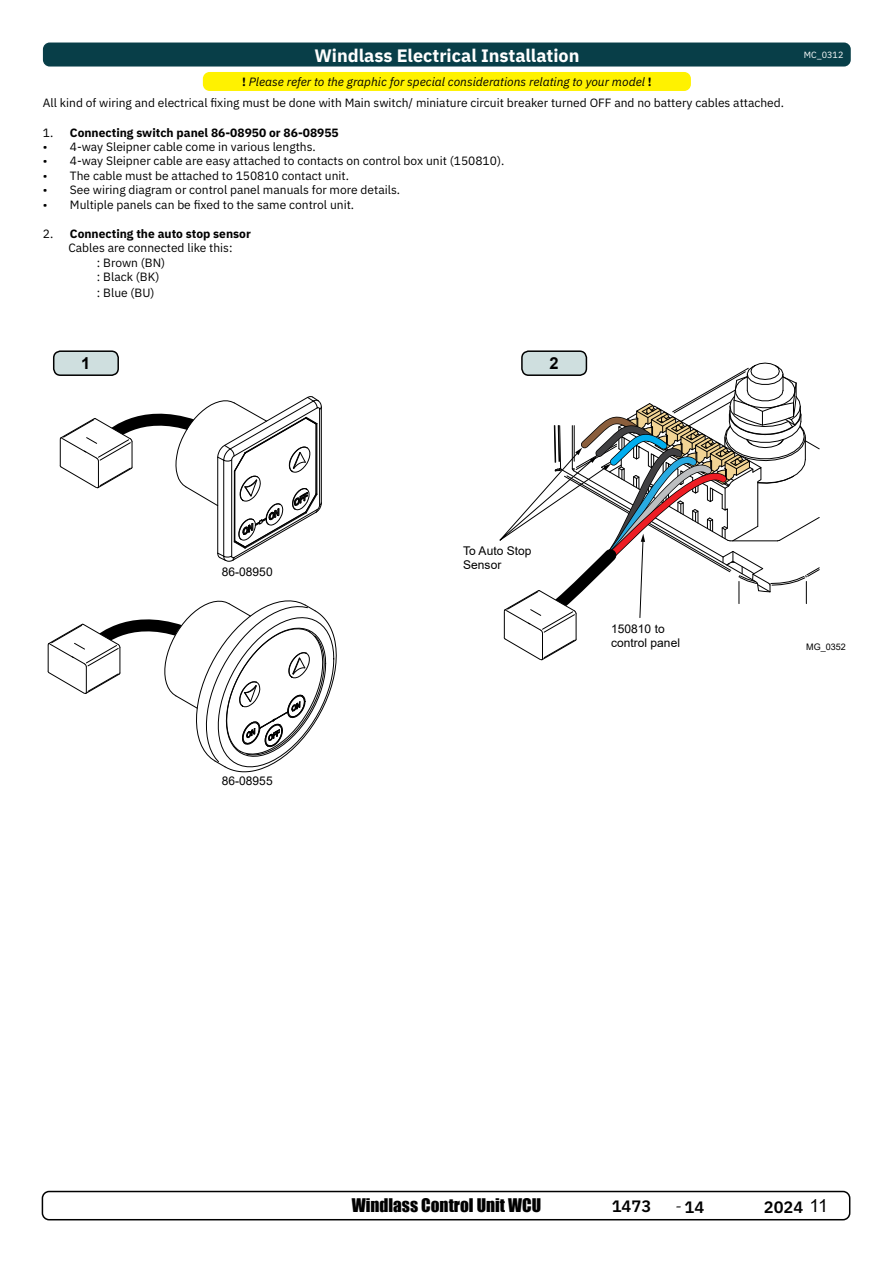
<style>
.page{position:relative;width:893px;height:1263px;background:#fff}
.page>*{position:absolute;margin:0;border:0;box-sizing:border-box;transform-origin:0 0}
.t1{font:700 18px "IBM Plex Sans";color:#fff}
.t2{font:17.25px "Impact";color:#000}
.t3{font:600 16.5px "IBM Plex Sans";color:#000}
.t4{font:700 16.5px "Arial";color:#000}
.t5{font:12px "IBM Plex Sans";color:#000}
.t6{font:700 12px "IBM Plex Sans";color:#000}
.t7{font:italic 12px "IBM Plex Sans";color:#000}
.t8{font:12px/14.4px "Arial";color:#000}
.t9{font:9px "IBM Plex Sans";color:#fff}
.t10{font:9px "Arial";color:#000}
.s1{font-weight:400}
.s2{font-weight:700;font-style:normal}
.s3{font-family:"Arial";font-weight:400;font-size:18px}
</style>
<div class="page">
<div style="left:42px;top:1191px;width:808px;height:29px;border:2px solid #000;border-radius:7px"></div>
<div style="left:43px;top:43px;width:808px;height:24px;background:#083e48;border-radius:7px"></div>
<div style="left:203px;top:72px;width:488px;height:19px;background:#fff200;border-radius:7px"></div>
<div style="left:54px;top:351px;width:64px;height:24px;background:#cfdfdf;border-radius:7px"></div>
<div style="left:53px;top:350px;width:66px;height:26px;border:2px solid #000;border-radius:7px"></div>
<div style="left:522px;top:351px;width:64px;height:24px;background:#cfdfdf;border-radius:7px"></div>
<div style="left:521px;top:350px;width:66px;height:26px;border:2px solid #000;border-radius:7px"></div>
<svg style="left:499px;top:363px;width:321px;height:297px"></svg>
<svg style="left:48px;top:600px;width:289px;height:172px"></svg>
<svg style="left:60px;top:396px;width:262px;height:166px"></svg>
<p class="t1" style="left:314px;top:41px;width:267px">Windlass Electrical Installation</p>
<p class="t9" style="left:804px;top:48px;width:41px">MC_0312</p>
<p class="t5" style="left:43px;top:94px;width:743px">All kind of wiring and electrical fixing must be done with Main switch/ miniature circuit breaker turned OFF and no battery cables attached.</p>
<p class="t6" style="left:43px;top:123px;width:297px"><span class="s1">1.</span> Connecting switch panel 86-08950 or 86-08955</p>
<p class="t5" style="left:43px;top:138px;width:274px">• 4-way Sleipner cable come in various lengths.</p>
<p class="t5" style="left:43px;top:152px;width:463px">• 4-way Sleipner cable are easy attached to contacts on control box unit (150810).</p>
<p class="t5" style="left:43px;top:166px;width:308px">• The cable must be attached to 150810 contact unit.</p>
<p class="t5" style="left:43px;top:181px;width:359px">• See wiring diagram or control panel manuals for more details.</p>
<p class="t5" style="left:43px;top:195px;width:313px">• Multiple panels can be fixed to the same control unit.</p>
<p class="t6" style="left:43px;top:224px;width:209px"><span class="s1">2.</span> Connecting the auto stop sensor</p>
<p class="t5" style="left:68px;top:239px;width:166px">Cables are connected like this:</p>
<p class="t5" style="left:97px;top:253px;width:70px">: Brown (BN)</p>
<p class="t5" style="left:97px;top:268px;width:64px">: Black (BK)</p>
<p class="t5" style="left:97px;top:284px;width:59px">: Blue (BU)</p>
<p class="t7" style="left:242px;top:73px;width:411px"><span class="s2">!</span> Please refer to the graphic for special considerations relating to your model <span class="s2">!</span></p>
<p class="t4" style="left:81px;top:352px;width:11px">1</p>
<p class="t4" style="left:549px;top:352px;width:11px">2</p>
<p class="t8" style="left:222px;top:565px;width:52px">86-08950</p>
<p class="t8" style="left:222px;top:773px;width:52px">86-08955</p>
<p class="t8" style="left:463px;top:543px;width:70px">To Auto Stop<br>Sensor</p>
<p class="t8" style="left:611px;top:621px;width:70px">150810 to control panel</p>
<p class="t10" style="left:806px;top:641px;width:41px">MG_0352</p>
<h2 class="t2" style="left:352px;top:1192px;width:191px">Windlass Control Unit WCU</h2>
<h3 class="t3" style="left:612px;top:1193px;width:41px">1473</h3>
<h3 class="t3" style="left:675px;top:1194px;width:30px"><sup>-</sup>14</h3>
<h3 class="t3" style="left:764px;top:1194px;width:66px">2024 <span class="s3">11</span></h3>
</div>
